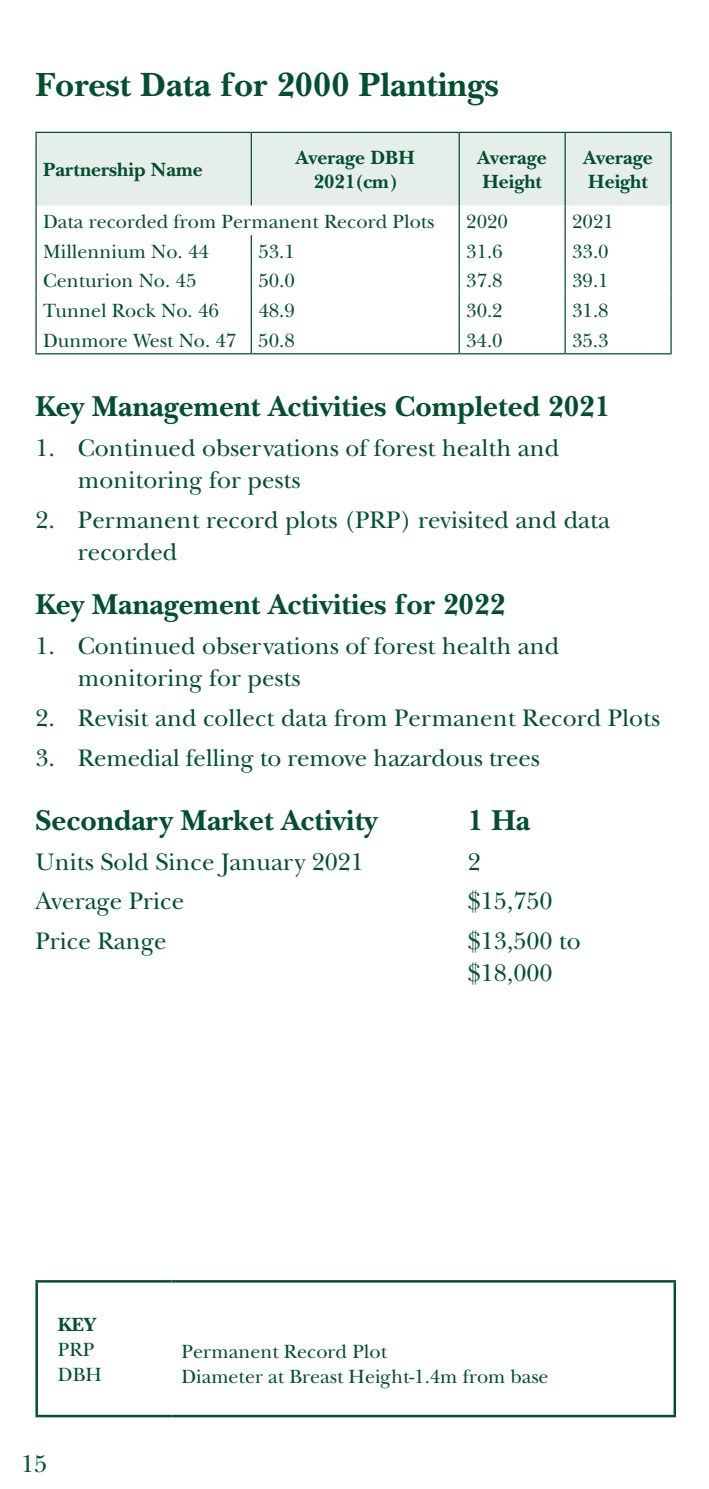
<style>
.page{position:relative;width:709px;height:1489px;background:#fff}
.page>*{position:absolute;margin:0;border:0;box-sizing:border-box;transform-origin:0 0}
.t1{font:700 35px "New Baskerville";color:#00502f}
.t2{font:700 30px "New Baskerville";color:#00502f}
.t3{font:25px/32.5px "New Baskerville";color:#00502f}
.t4{font:20px/25px "New Baskerville";color:#00502f}
.t5{font:700 20px/24px "New Baskerville";color:#00502f}
</style>
<div class="page">
<hr style="left:35px;top:1279px;width:136px;height:3px;background:#00502f">
<hr style="left:35px;top:1282px;width:3px;height:132px;background:#00502f">
<hr style="left:35px;top:1414px;width:136px;height:3px;background:#00502f">
<hr style="left:171px;top:1279px;width:505px;height:3px;background:#00502f">
<hr style="left:673px;top:1282px;width:3px;height:132px;background:#00502f">
<hr style="left:171px;top:1414px;width:505px;height:3px;background:#00502f">
<div style="left:37px;top:133px;width:633px;height:72px;background:#e6eeea"></div>
<hr style="left:35px;top:132px;width:216px;height:1px;background:#00502f">
<hr style="left:35px;top:133px;width:2px;height:72px;background:#00502f">
<hr style="left:251px;top:132px;width:208px;height:1px;background:#00502f">
<hr style="left:251px;top:133px;width:1px;height:72px;background:#00502f">
<hr style="left:459px;top:132px;width:106px;height:1px;background:#00502f">
<hr style="left:565px;top:132px;width:106px;height:1px;background:#00502f">
<hr style="left:670px;top:133px;width:1px;height:72px;background:#00502f">
<hr style="left:458px;top:133px;width:2px;height:72px;background:#00502f">
<hr style="left:564px;top:133px;width:2px;height:72px;background:#00502f">
<hr style="left:670px;top:205px;width:1px;height:30px;background:#00502f">
<hr style="left:35px;top:235px;width:2px;height:30px;background:#00502f">
<hr style="left:564px;top:235px;width:2px;height:30px;background:#00502f">
<hr style="left:670px;top:235px;width:1px;height:30px;background:#00502f">
<hr style="left:35px;top:265px;width:2px;height:29px;background:#00502f">
<hr style="left:564px;top:265px;width:2px;height:29px;background:#00502f">
<svg style="left:670px;top:265px;width:1px;height:29px"></svg>
<hr style="left:35px;top:294px;width:2px;height:30px;background:#00502f">
<hr style="left:564px;top:294px;width:2px;height:30px;background:#00502f">
<hr style="left:670px;top:294px;width:1px;height:30px;background:#00502f">
<hr style="left:35px;top:324px;width:2px;height:29px;background:#00502f">
<hr style="left:564px;top:324px;width:2px;height:29px;background:#00502f">
<svg style="left:670px;top:324px;width:1px;height:29px"></svg>
<hr style="left:35px;top:205px;width:2px;height:30px;background:#00502f">
<hr style="left:458px;top:205px;width:2px;height:30px;background:#00502f">
<hr style="left:564px;top:205px;width:2px;height:30px;background:#00502f">
<hr style="left:35px;top:353px;width:216px;height:1px;background:#00502f">
<hr style="left:251px;top:353px;width:208px;height:1px;background:#00502f">
<hr style="left:459px;top:353px;width:106px;height:1px;background:#00502f">
<hr style="left:565px;top:353px;width:106px;height:1px;background:#00502f">
<hr style="left:251px;top:235px;width:1px;height:30px;background:#00502f">
<hr style="left:458px;top:235px;width:2px;height:30px;background:#00502f">
<svg style="left:251px;top:265px;width:1px;height:29px"></svg>
<hr style="left:458px;top:265px;width:2px;height:29px;background:#00502f">
<hr style="left:251px;top:294px;width:1px;height:30px;background:#00502f">
<hr style="left:458px;top:294px;width:2px;height:30px;background:#00502f">
<svg style="left:251px;top:324px;width:1px;height:29px"></svg>
<hr style="left:458px;top:324px;width:2px;height:29px;background:#00502f">
<h1 class="t1" style="left:35px;top:65px;width:465px">Forest Data for 2000 Plantings</h1>
<p class="t5" style="left:43px;top:158px;width:161px">Partnership Name</p>
<p class="t5" style="left:296px;top:146px;width:121px;text-align:center">Average DBH<br>2021(cm)</p>
<p class="t5" style="left:477px;top:146px;width:71px">Average<br>Height</p>
<p class="t5" style="left:583px;top:146px;width:71px">Average<br>Height</p>
<p class="t4" style="left:43px;top:209px;width:393px">Data recorded from Permanent Record Plots</p>
<p class="t4" style="left:466px;top:209px;width:43px">2020</p>
<p class="t4" style="left:572px;top:209px;width:43px">2021</p>
<p class="t4" style="left:43px;top:238px;width:167px">Millennium No. 44</p>
<p class="t4" style="left:258px;top:238px;width:38px">53.1</p>
<p class="t4" style="left:466px;top:238px;width:38px">31.6</p>
<p class="t4" style="left:572px;top:238px;width:38px">33.0</p>
<p class="t4" style="left:43px;top:268px;width:155px">Centurion No. 45</p>
<p class="t4" style="left:258px;top:268px;width:38px">50.0</p>
<p class="t4" style="left:466px;top:268px;width:38px">37.8</p>
<p class="t4" style="left:572px;top:268px;width:38px">39.1</p>
<p class="t4" style="left:43px;top:298px;width:177px">Tunnel Rock No. 46</p>
<p class="t4" style="left:258px;top:298px;width:38px">48.9</p>
<p class="t4" style="left:466px;top:298px;width:38px">30.2</p>
<p class="t4" style="left:572px;top:298px;width:38px">31.8</p>
<p class="t4" style="left:43px;top:327px;width:253px">Dunmore West No. 47 50.8</p>
<p class="t4" style="left:466px;top:327px;width:38px">34.0</p>
<p class="t4" style="left:572px;top:327px;width:38px">35.3</p>
<p class="t2" style="left:35px;top:389px;width:576px">Key Management Activities Completed 2021</p>
<p class="t3" style="left:78px;top:431px;width:483px;text-indent:-42px">1. Continued observations of forest health and monitoring for pests</p>
<p class="t3" style="left:78px;top:503px;width:533px;text-indent:-42px">2. Permanent record plots (PRP) revisited and data recorded</p>
<p class="t2" style="left:35px;top:587px;width:471px">Key Management Activities for 2022</p>
<p class="t3" style="left:78px;top:629px;width:483px;text-indent:-42px">1. Continued observations of forest health and monitoring for pests</p>
<p class="t3" style="left:35px;top:701px;width:626px">2. Revisit and collect data from Permanent Record Plots</p>
<p class="t3" style="left:35px;top:741px;width:506px">3. Remedial felling to remove hazardous trees</p>
<p class="t2" style="left:35px;top:802px;width:343px">Secondary Market Activity</p>
<p class="t2" style="left:468px;top:802px;width:64px">1 Ha</p>
<p class="t3" style="left:35px;top:845px;width:330px">Units Sold Since January 2021</p>
<p class="t3" style="left:468px;top:845px;width:14px">2</p>
<p class="t3" style="left:35px;top:884px;width:150px">Average Price</p>
<p class="t3" style="left:468px;top:884px;width:86px">$15,750</p>
<p class="t3" style="left:35px;top:924px;width:133px">Price Range</p>
<p class="t3" style="left:468px;top:924px;width:114px">$13,500 to $18,000</p>
<p class="t5" style="left:58px;top:1312px;width:40px">KEY</p>
<p class="t4" style="left:58px;top:1337px;width:46px">PRP<br>DBH</p>
<p class="t4" style="left:181px;top:1339px;width:369px">Permanent Record Plot<br>Diameter at Breast Height-1.4m from base</p>
<p class="t3" style="left:21px;top:1447px;width:28px">15</p>
</div>
